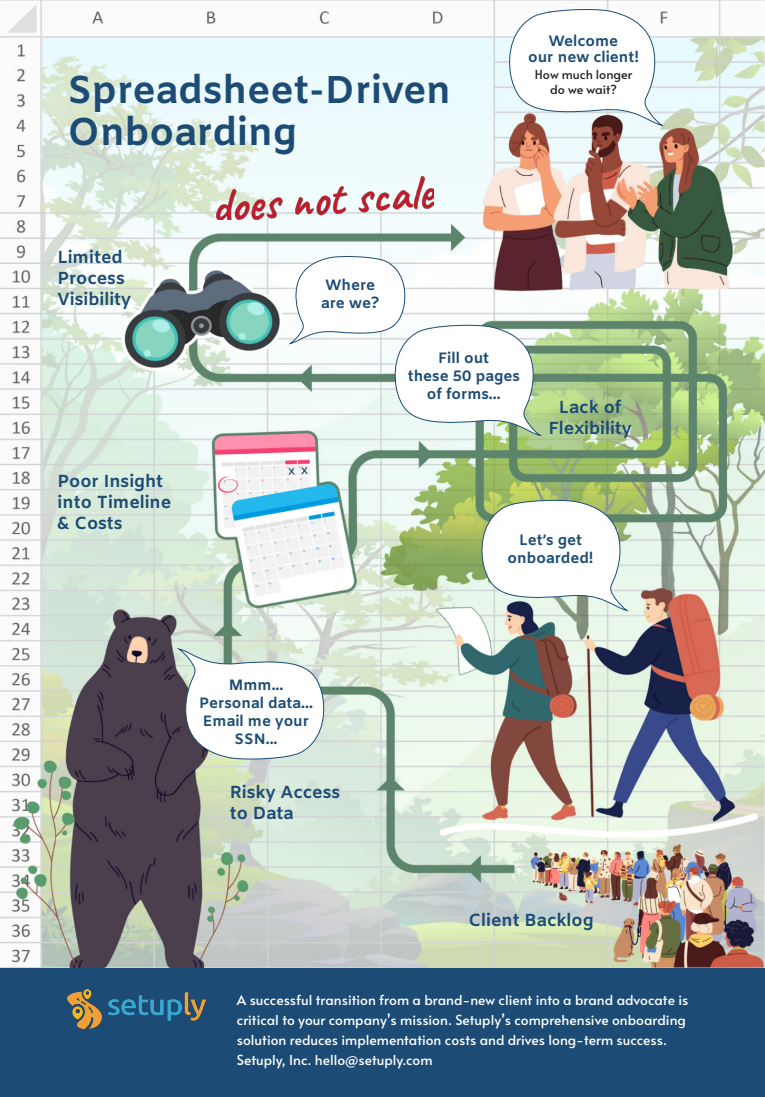
<style>
.page{position:relative;width:765px;height:1097px;background:#fff}
.page>*{position:absolute;margin:0;border:0;box-sizing:border-box;transform-origin:0 0}
.t1{font:700 38.75px/41.5px "Amiko";color:#1c4c75}
.t2{font:700 17.5px/21px "Amiko";color:#1c4c75}
.t3{font:700 15px/18px "Amiko";color:#1c4c75;text-align:center}
.t4{font:13.75px/20px "Alata";color:#fff}
.t5{font:12.5px/15px "Alata";color:#231f20;text-align:center}
</style>
<div class="page">
<div style="left:0;top:968px;width:765px;height:129px;background:#1c4c75"></div>
<img style="left:67px;top:989px;width:139px;height:39px">
<img style="left:0;top:0;width:765px;height:968px">
<img style="left:217px;top:177px;width:216px;height:43px">
<svg style="left:507px;top:8px;width:157px;height:118px"></svg>
<svg style="left:289px;top:255px;width:252px;height:181px"></svg>
<svg style="left:479px;top:498px;width:149px;height:113px"></svg>
<svg style="left:177px;top:648px;width:150px;height:113px"></svg>
<p class="t1" style="left:68px;top:73px;width:385px">Spreadsheet-Driven<br>Onboarding</p>
<p class="t3" style="left:528px;top:35px;width:113px;line-height:15.5px">Welcome<br>our new client!</p>
<p class="t5" style="left:535px;top:66px;width:99px">How much longer do we wait?</p>
<p class="t2" style="left:58px;top:248px;width:75px">Limited<br>Process<br>Visibility</p>
<p class="t2" style="left:58px;top:472px;width:115px">Poor Insight into Timeline &amp; Costs</p>
<p class="t3" style="left:321px;top:277px;width:60px;text-align:left">Where are we?</p>
<p class="t3" style="left:408px;top:351px;width:114px">Fill out<br>these 50 pages of forms...</p>
<p class="t2" style="left:548px;top:398px;width:85px;text-align:center">Lack of<br>Flexibility</p>
<p class="t3" style="left:199px;top:677px;width:115px">Mmm...<br>Personal data...<br>Email me your<br>SSN...</p>
<p class="t2" style="left:230px;top:783px;width:112px">Risky Access to Data</p>
<p class="t3" style="left:508px;top:532px;width:87px">Let’s get onboarded!</p>
<p class="t2" style="left:469px;top:911px;width:126px">Client Backlog</p>
<p class="t4" style="left:237px;top:988px;width:453px">A successful transition from a brand-new client into a brand advocate is critical to your company’s mission. Setuply’s comprehensive onboarding solution reduces implementation costs and drives long-term success.<br>Setuply, Inc. hello@setuply.com</p>
</div>
